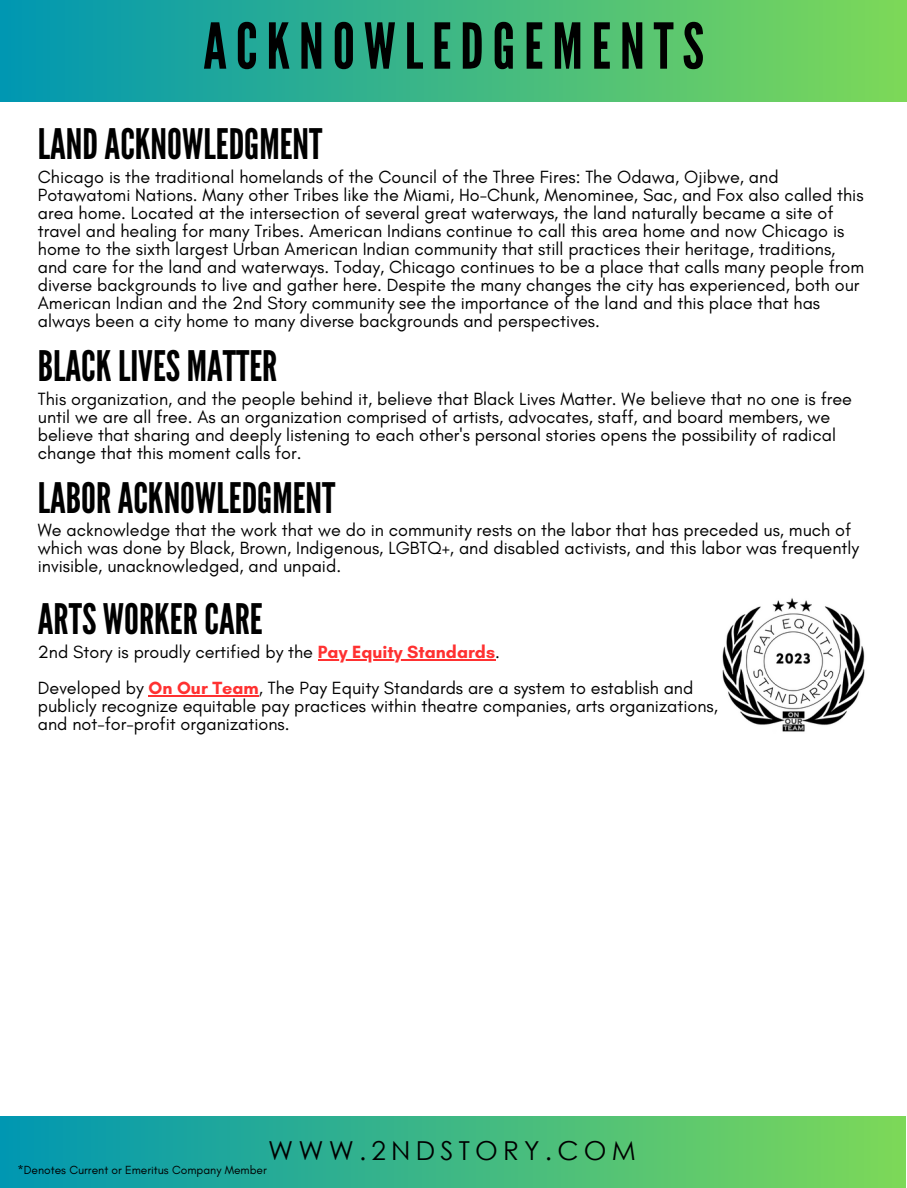
<style>
.page{position:relative;width:907px;height:1188px;background:#fff}
.page>*{position:absolute;margin:0;border:0;box-sizing:border-box;transform-origin:0 0}
.t1{font:63px "League Gothic";letter-spacing:.14em;color:#000}
.t2{font:42px "League Gothic";color:#000}
.t3{font:26.1px "Century Gothic";letter-spacing:.2em;color:#000}
.t4{font:18px/18px "Glacial Indifference";color:#000}
.t5{font:12px "Glacial Indifference";color:#000}
.s1{font-weight:700;color:#ff3131}
</style>
<div class="page">
<div style="left:0;top:0;width:907px;height:101px;background:linear-gradient(to right,#0097b2,#7dd858)"></div>
<img style="left:722px;top:598px;width:143px;height:134px">
<div style="left:0;top:1116px;width:905px;height:72px;background:linear-gradient(to right,#0097b2,#7dd858)"></div>
<hr style="left:318px;top:660px;width:177px;height:1px;background:#ff3131">
<hr style="left:149px;top:696px;width:110px;height:1px;background:#ff3131">
<p class="t1" style="left:203px;top:10px;width:502px">ACKNOWLEDGEMENTS</p>
<p class="t2" style="left:38px;top:120px;width:286px">LANDACKNOWLEDGMENT</p>
<p class="t4" style="left:38px;top:168px;width:828px">Chicago is the traditional homelands of the Council of the Three Fires: The Odawa, Ojibwe, and Potawatomi Nations. Many other Tribes like the Miami, Ho-Chunk, Menominee, Sac, and Fox also called this area home. Located at the intersection of several great waterways, the land naturally became a site of travel and healing for many Tribes. American Indians continue to call this area home and now Chicago is home to the sixth largest Urban American Indian community that still practices their heritage, traditions, and care for the land and waterways. Today, Chicago continues to be a place that calls many people from diverse backgrounds to live and gather here. Despite the many changes the city has experienced, both our American Indian and the 2nd Story community see the importance of the land and this place that has always been a city home to many diverse backgrounds and perspectives.</p>
<p class="t2" style="left:38px;top:342px;width:241px">BLACKLIVES MATTER</p>
<p class="t4" style="left:38px;top:390px;width:816px">This organization, and the people behind it, believe that Black Lives Matter. We believe that no one is free until we are all free. As an organization comprised of artists, advocates, staff, and board members, we believe that sharing and deeply listening to each other's personal stories opens the possibility of radical change that this moment calls for.</p>
<p class="t2" style="left:38px;top:474px;width:299px">LABORACKNOWLEDGMENT</p>
<p class="t4" style="left:38px;top:520px;width:823px">We acknowledge that the work that we do in community rests on the labor that has preceded us, much of which was done by Black, Brown, Indigenous, LGBTQ+, and disabled activists, and this labor was frequently invisible, unacknowledged, and unpaid.</p>
<p class="t2" style="left:38px;top:595px;width:226px">ARTS WORKERCARE</p>
<p class="t4" style="left:38px;top:643px;width:463px">2nd Story is proudly certified by the <span class="s1">Pay Equity Standards</span>.</p>
<p class="t4" style="left:38px;top:679px;width:681px">Developed by <span class="s1">On Our Team</span>, The Pay Equity Standards are a system to establish and publicly recognize equitable pay practices within theatre companies, arts organizations, and not-for-profit organizations.</p>
<p class="t3" style="left:268px;top:1134px;width:369px">WWW.2NDSTORY.COM</p>
<p class="t5" style="left:17px;top:1163px;width:251px">*Denotes Current or Emeritus Company Member</p>
</div>
